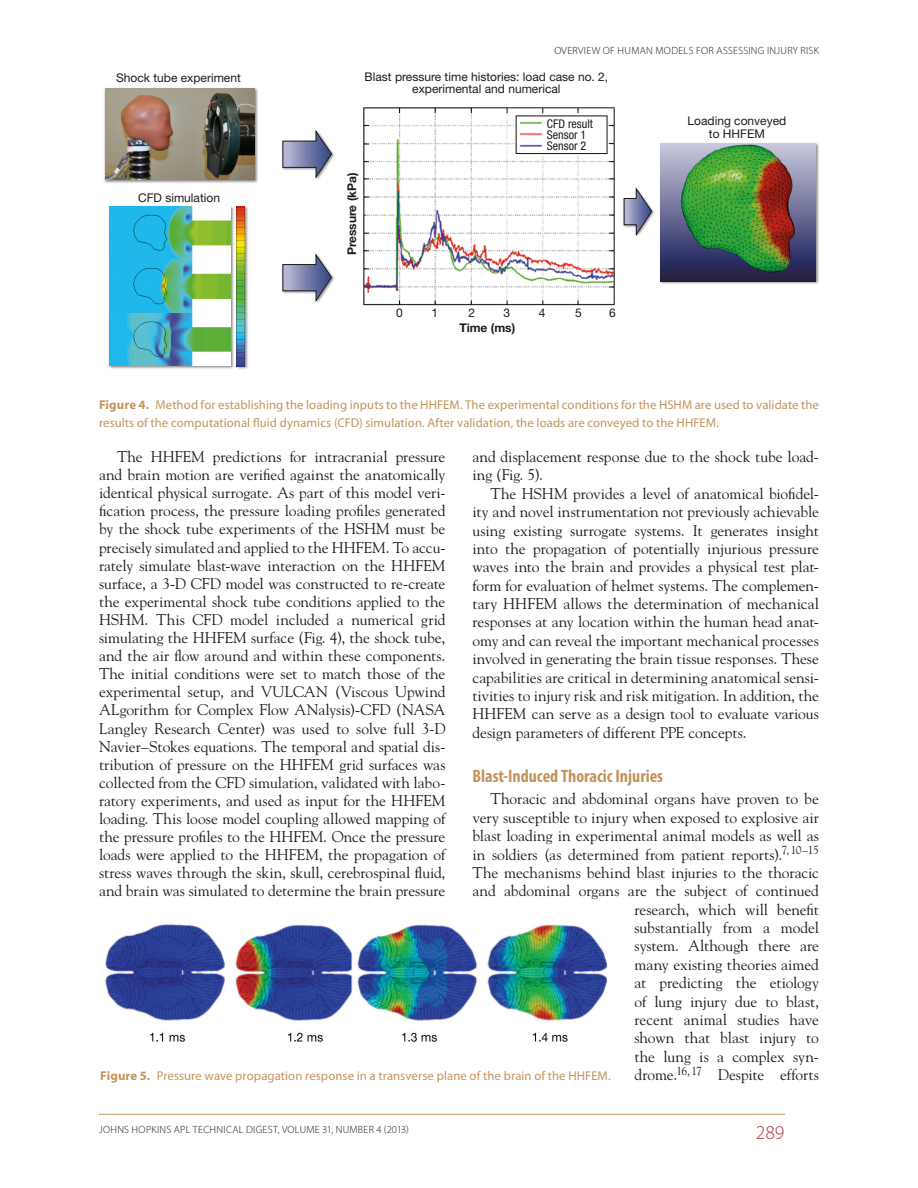
<style>
.page{position:relative;width:918px;height:1188px;background:#fff}
.page>*{position:absolute;margin:0;border:0;box-sizing:border-box;transform-origin:0 0}
.t1{font:300 19.5px "Myriad Pro";color:#ab3439}
.Head_2{font:700 condensed 18px "Myriad Pro";color:#c3945d}
.Body_Copy{font:15.45px/18.3px "Hopkins Goudy";letter-spacing:-.005em;color:#1c1c1a;text-align:justify}
.Figure_Caption{font:12.75px/18px "Myriad Pro";letter-spacing:.005em;color:#c3945d}
.Figure_Caption_Cente{font:12.75px "Myriad Pro";letter-spacing:.005em;color:#c3945d}
.t2{font:12px/12px "Helvetica Neue LT Std";color:#1c1c1a;text-align:center}
.t3{font:condensed 12px/10.8px "Helvetica Neue LT Std";color:#1c1c1a}
.t4{font:700 12px/15.3px "Helvetica Neue LT Std";color:#1c1c1a}
.t5{font:300 10.5px "Myriad Pro";letter-spacing:.025em;color:#1c1c1a}
.s1{font-weight:400}
.s2{font-weight:700}
</style>
<div class="page">
<hr style="left:99px;top:1114px;width:686px;height:1px;background:#c3945d">
<img style="left:363px;top:107px;width:252px;height:199px">
<img style="left:623px;top:187px;width:31px;height:49px">
<svg style="left:624px;top:188px;width:28px;height:47px"></svg>
<img style="left:660px;top:143px;width:159px;height:141px">
<img style="left:660px;top:143px;width:156px;height:138px">
<img style="left:104px;top:88px;width:154px;height:95px">
<img style="left:105px;top:88px;width:150px;height:92px">
<img style="left:109px;top:206px;width:139px;height:163px">
<img style="left:110px;top:207px;width:121px;height:159px">
<img style="left:236px;top:207px;width:9px;height:159px">
<img style="left:315px;top:253px;width:19px;height:50px">
<svg style="left:282px;top:254px;width:50px;height:47px"></svg>
<img style="left:315px;top:151px;width:19px;height:29px">
<svg style="left:282px;top:130px;width:50px;height:48px"></svg>
<img style="left:105px;top:924px;width:503px;height:118px">
<p class="t5" style="left:554px;top:45px;width:266px">OVERVIEW OF HUMAN MODELS FOR ASSESSING INJURY RISK</p>
<p class="t2" style="left:116px;top:71px;width:126px">Shock tube experiment</p>
<p class="t2" style="left:365px;top:71px;width:245px">Blast pressure time histories: load case no. 2, experimental and numerical</p>
<p class="t2" style="left:138px;top:192px;width:84px">CFD simulation</p>
<p class="t4" style="left:344px;top:255px;width:84px;rotate:-90deg">Pressure (kPa)</p>
<p class="t3" style="left:547px;top:119px;width:47px">CFD result<br>Sensor 1<br>Sensor 2</p>
<p class="t2" style="left:396px;top:307px;width:8px">0</p>
<p class="t2" style="left:432px;top:307px;width:8px">1</p>
<p class="t4" style="left:459px;top:305px;width:57px;text-indent:9px"><span class="s1">2<br></span>Time (ms)</p>
<p class="t2" style="left:504px;top:307px;width:8px">3</p>
<p class="t2" style="left:539px;top:307px;width:8px">4</p>
<p class="t2" style="left:575px;top:307px;width:8px">5</p>
<p class="t2" style="left:609px;top:307px;width:8px">6</p>
<p class="t2" style="left:688px;top:114px;width:100px;line-height:12.8px">Loading conveyed to HHFEM</p>
<p class="Figure_Caption" style="left:99px;top:396px;width:721px"><span class="s2">Figure 4.</span> Method for establishing the loading inputs to the HHFEM. The experimental conditions for the HSHM are used to validate the results of the computational fluid dynamics (CFD) simulation. After validation, the loads are conveyed to the HHFEM.</p>
<p class="Body_Copy" style="left:99px;top:447px;width:348px;text-indent:18px">The HHFEM predictions for intracranial pressure and brain motion are verified against the anatomically identical physical surrogate. As part of this model veri&shy;fication process, the pressure loading profiles generated by the shock tube experiments of the HSHM must be precisely simulated and applied to the HHFEM. To accu&shy;rately simulate blast-wave interaction on the HHFEM surface, a 3-D CFD model was constructed to re-create the experimental shock tube conditions applied to the HSHM. This CFD model included a numerical grid simulating the HHFEM surface (Fig. 4), the shock tube, and the air flow around and within these components.<br>The initial conditions were set to match those of the experimental setup, and VULCAN (Viscous Upwind ALgorithm for Complex Flow ANalysis)-CFD (NASA Langley Research Center) was used to solve full 3-D Navier–Stokes equations. The temporal and spatial dis&shy;tribution of pressure on the HHFEM grid surfaces was collected from the CFD simulation, validated with labo&shy;ratory experiments, and used as input for the HHFEM loading. This loose model coupling allowed mapping of the pressure profiles to the HHFEM. Once the pressure loads were applied to the HHFEM, the propagation of stress waves through the skin, skull, cerebrospinal fluid, and brain was simulated to determine the brain pressure</p>
<p class="Body_Copy" style="left:472px;top:447px;width:348px">and displacement response due to the shock tube load&shy;ing (Fig. 5).</p>
<p class="Body_Copy" style="left:472px;top:484px;width:348px;text-indent:18px">The HSHM provides a level of anatomical biofidel&shy;ity and novel instrumentation not previously achievable using existing surrogate systems. It generates insight into the propagation of potentially injurious pressure waves into the brain and provides a physical test plat&shy;form for evaluation of helmet systems. The complemen&shy;tary HHFEM allows the determination of mechanical responses at any location within the human head anat&shy;omy and can reveal the important mechanical processes involved in generating the brain tissue responses. These capabilities are critical in determining anatomical sensi&shy;tivities to injury risk and risk mitigation. In addition, the HHFEM can serve as a design tool to evaluate various design parameters of different PPE concepts.</p>
<p class="Head_2" style="left:472px;top:764px;width:192px">Blast-Induced Thoracic Injuries</p>
<p class="Body_Copy" style="left:472px;top:790px;width:348px;text-align:right">Thoracic and abdominal organs have proven to be very susceptible to injury when exposed to explosive air blast loading in experimental animal models as well as in soldiers (as determined from patient reports).<sup>7,</sup> <sup>10–15<br></sup>The mechanisms behind blast injuries to the thoracic and abdominal organs are the subject of continued research, which will benefit<br>substantially from a model<br>system. Although there are<br>many existing theories aimed<br>at predicting the etiology<br>of lung injury due to blast,<br>recent animal studies have<br>shown that blast injury to<br>the lung is a complex syn-<br>drome.<sup>16,17</sup> Despite efforts</p>
<p class="Figure_Caption_Cente" style="left:100px;top:1068px;width:512px"><span class="s2">Figure 5.</span> Pressure wave propagation response in a transverse plane of the brain of the HHFEM.</p>
<p class="t5" style="left:99px;top:1123px;width:311px">JOHNS HOPKINS APL TECHNICAL DIGEST, VOLUME 31, NUMBER 4 (2013)</p>
<p class="t1" style="left:756px;top:1121px;width:30px">289</p>
</div>
